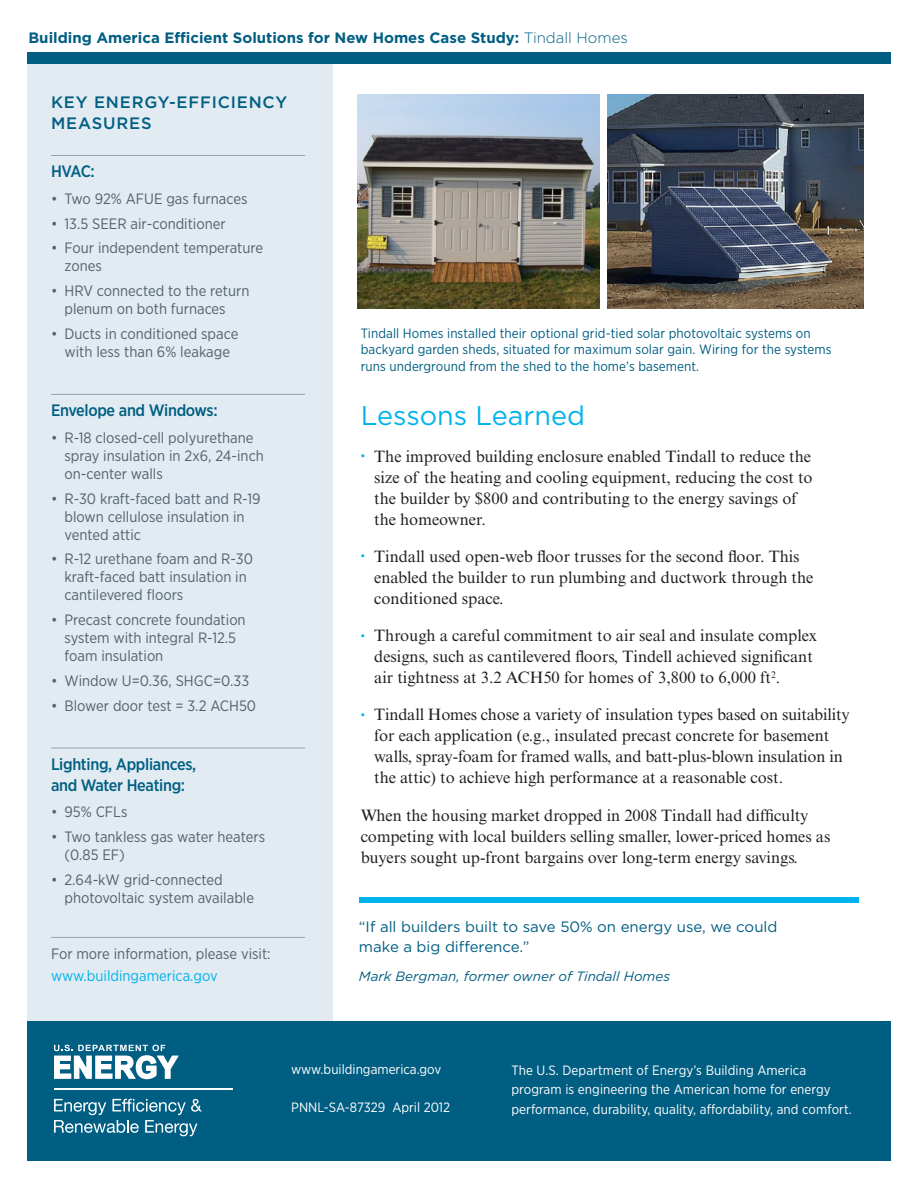
<style>
.page{position:relative;width:918px;height:1188px;background:#fff}
.page>*{position:absolute;margin:0;border:0;box-sizing:border-box;transform-origin:0 0}
.HEADER_1{font:27px "Gotham";color:#00b3ee}
.BULLET_TEXT{font:16.5px/21px "Times New Roman MT Std";color:#231f20}
.BODY{font:16.5px/21px "Times New Roman MT Std";color:#231f20}
.SIDEBAR_TEXT_Bold_Lt{font:500 16.5px/21px "Gotham Narrow";letter-spacing:-.02em;color:#005e82}
.SIDEBAR_HEADER{font:500 16.5px/21px "Gotham";letter-spacing:.05em;color:#005e82}
.SIDEBAR_Bullet_Text{font:15px/18px "Gotham Narrow";color:#52626f}
.HEADER_1-2{font:15px/19.5px "Gotham";color:#005e82}
.t1{font:700 15px "Gotham";color:#005e82}
.SIDEBAR_TEXT_Bold_Lt-2{font:15px/21.8px "Gotham Narrow";color:#52626f}
.SIDEBAR_TEXT_GRAY{font:13.5px/19.5px "Gotham Narrow";letter-spacing:.005em;color:#fff}
.t2{font:13.5px/16.2px "Gotham Narrow";letter-spacing:.005em;color:#005e82}
.HEADER_1-3{font:italic 13.5px "Gotham";color:#005e82}
.s1{font-weight:300}
.s2{color:#00b3ee}
.s3{font-size:12px;color:#00b3ee}
</style>
<div class="page">
<div style="left:27px;top:54px;width:306px;height:999px;background:#e1ebf1"></div>
<hr style="left:51px;top:155px;width:254px;height:1px;background:#9aa2ad">
<hr style="left:51px;top:394px;width:254px;height:1px;background:#9aa2ad">
<hr style="left:51px;top:748px;width:254px;height:1px;background:#9aa2ad">
<hr style="left:51px;top:937px;width:254px;height:1px;background:#9aa2ad">
<div style="left:359px;top:897px;width:500px;height:6px;background:#00b3ee"></div>
<img style="left:357px;top:94px;width:242px;height:215px">
<img style="left:608px;top:94px;width:256px;height:215px">
<div style="left:27px;top:52px;width:864px;height:12px;background:#005e82"></div>
<div style="left:27px;top:1022px;width:864px;height:139px;background:#005e82"></div>
<svg style="left:54px;top:1045px;width:125px;height:34px"></svg>
<hr style="left:54px;top:1088px;width:179px;height:1px;background:#fff">
<svg style="left:54px;top:1099px;width:148px;height:37px"></svg>
<p class="t1" style="left:28px;top:29px;width:601px">Building America Efficient Solutions for New Homes Case Study: <span class="s1">Tindall Homes</span></p>
<p class="SIDEBAR_HEADER" style="left:51px;top:92px;width:238px">KEY ENERGY-EFFICIENCY<br>MEASURES</p>
<p class="SIDEBAR_TEXT_Bold_Lt" style="left:51px;top:161px;width:45px">HVAC:</p>
<p class="SIDEBAR_Bullet_Text" style="left:51px;top:189px;width:198px">• Two 92% AFUE gas furnaces</p>
<p class="SIDEBAR_Bullet_Text" style="left:51px;top:214px;width:176px">• 13.5 SEER air-conditioner</p>
<p class="SIDEBAR_Bullet_Text" style="left:64px;top:239px;width:200px;text-indent:-14px">• Four independent temperature zones</p>
<p class="SIDEBAR_Bullet_Text" style="left:64px;top:282px;width:186px;text-indent:-14px">• HRV connected to the return plenum on both furnaces</p>
<p class="SIDEBAR_Bullet_Text" style="left:51px;top:324px;width:189px;text-align:center">• Ducts in conditioned space with less than 6% leakage</p>
<p class="SIDEBAR_TEXT_Bold_Lt" style="left:51px;top:400px;width:168px">Envelope and Windows:</p>
<p class="SIDEBAR_Bullet_Text" style="left:64px;top:428px;width:201px;text-indent:-14px">• R-18 closed-cell polyurethane spray insulation in 2x6, 24-inch on-center walls</p>
<p class="SIDEBAR_Bullet_Text" style="left:64px;top:489px;width:198px;text-indent:-14px">• R-30 kraft-faced batt and R-19 blown cellulose insulation in vented attic</p>
<p class="SIDEBAR_Bullet_Text" style="left:64px;top:550px;width:190px;text-indent:-14px">• R-12 urethane foam and R-30 kraft-faced batt insulation in cantilevered floors</p>
<p class="SIDEBAR_Bullet_Text" style="left:64px;top:610px;width:183px;text-indent:-14px">• Precast concrete foundation system with integral R-12.5 foam insulation</p>
<p class="SIDEBAR_Bullet_Text" style="left:51px;top:671px;width:200px">• Window U=0.36, SHGC=0.33</p>
<p class="SIDEBAR_Bullet_Text" style="left:51px;top:696px;width:207px">• Blower door test = 3.2 ACH50</p>
<p class="SIDEBAR_TEXT_Bold_Lt" style="left:51px;top:753px;width:147px">Lighting, Appliances, and Water Heating:</p>
<p class="SIDEBAR_Bullet_Text" style="left:51px;top:803px;width:78px">• 95% CFLs</p>
<p class="SIDEBAR_Bullet_Text" style="left:64px;top:828px;width:202px;text-indent:-14px">• Two tankless gas water heaters (0.85 EF)</p>
<p class="SIDEBAR_Bullet_Text" style="left:64px;top:870px;width:191px;text-indent:-14px">• 2.64-kW grid-connected photovoltaic system available</p>
<p class="SIDEBAR_TEXT_Bold_Lt-2" style="left:51px;top:943px;width:221px">For more information, please visit: <span class="s2">www.buildingamerica.gov</span></p>
<p class="t2" style="left:361px;top:325px;width:472px">Tindall Homes installed their optional grid-tied solar photovoltaic systems on backyard garden sheds, situated for maximum solar gain. Wiring for the systems runs underground from the shed to the home’s basement.</p>
<p class="HEADER_1" style="left:361px;top:400px;width:226px">Lessons Learned</p>
<p class="BULLET_TEXT" style="left:374px;top:446px;width:440px;text-indent:-14px"><span class="s3">•</span> The improved building enclosure enabled Tindall to reduce the size of the heating and cooling equipment, reducing the cost to the builder by $800 and contributing to the energy savings of the homeowner.</p>
<p class="BULLET_TEXT" style="left:374px;top:546px;width:441px;text-indent:-14px"><span class="s3">•</span> Tindall used open-web floor trusses for the second floor. This enabled the builder to run plumbing and ductwork through the conditioned space.</p>
<p class="BULLET_TEXT" style="left:374px;top:625px;width:444px;text-indent:-14px"><span class="s3">•</span> Through a careful commitment to air seal and insulate complex designs, such as cantilevered floors, Tindell achieved significant air tightness at 3.2 ACH50 for homes of 3,800 to 6,000 ft<sup>2</sup>.</p>
<p class="BULLET_TEXT" style="left:374px;top:704px;width:477px;text-indent:-14px"><span class="s3">•</span> Tindall Homes chose a variety of insulation types based on suitability for each application (e.g., insulated precast concrete for basement walls, spray-foam for framed walls, and batt-plus-blown insulation in the attic) to achieve high performance at a reasonable cost.</p>
<p class="BODY" style="left:361px;top:805px;width:471px">When the housing market dropped in 2008 Tindall had difficulty competing with local builders selling smaller, lower-priced homes as buyers sought up-front bargains over long-term energy savings.</p>
<p class="HEADER_1-2" style="left:359px;top:917px;width:420px">“If all builders built to save 50% on energy use, we could make a big difference.”</p>
<p class="HEADER_1-3" style="left:359px;top:969px;width:313px">Mark Bergman, former owner of Tindall Homes</p>
<p class="SIDEBAR_TEXT_GRAY" style="left:291px;top:1059px;width:151px">www.buildingamerica.gov</p>
<p class="SIDEBAR_TEXT_GRAY" style="left:291px;top:1097px;width:160px">PNNL-SA-87329 April 2012</p>
<p class="SIDEBAR_TEXT_GRAY" style="left:512px;top:1060px;width:342px">The U.S. Department of Energy’s Building America program is engineering the American home for energy performance, durability, quality, affordability, and comfort.</p>
</div>
